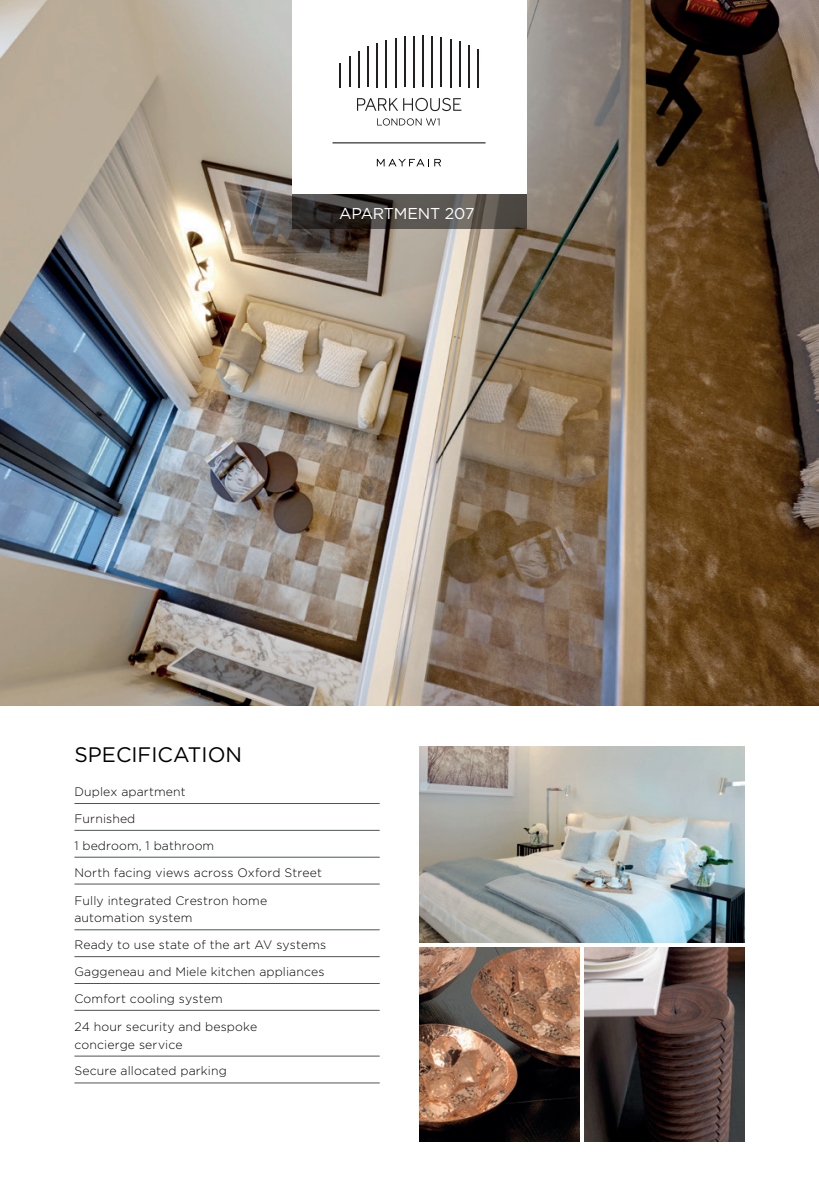
<style>
.page{position:relative;width:819px;height:1191px;background:#fff}
.page>*{position:absolute;margin:0;border:0;box-sizing:border-box;transform-origin:0 0}
.t1{font:21px "Gotham";color:#000001}
.t2{font:15.75px "Gotham";letter-spacing:-.01em;color:#fff}
.t3{font:300 12.25px/26.8px "Gotham";letter-spacing:.01em;color:#000001}
</style>
<div class="page">
<img style="left:0;top:0;width:819px;height:706px">
<svg style="left:292px;top:193px;width:234px;height:36px;background:#4e4a46"></svg>
<div style="left:292px;top:0;width:234px;height:193px;background:#fff"></div>
<hr style="left:74px;top:803px;width:305px;height:1px;background:#505457">
<hr style="left:74px;top:830px;width:305px;height:1px;background:#505457">
<hr style="left:74px;top:857px;width:305px;height:1px;background:#505457">
<hr style="left:74px;top:883px;width:305px;height:1px;background:#505457">
<hr style="left:74px;top:929px;width:305px;height:1px;background:#505457">
<hr style="left:74px;top:956px;width:305px;height:1px;background:#505457">
<hr style="left:74px;top:983px;width:305px;height:1px;background:#505457">
<hr style="left:74px;top:1010px;width:305px;height:1px;background:#505457">
<hr style="left:74px;top:1055px;width:305px;height:1px;background:#505457">
<hr style="left:74px;top:1082px;width:305px;height:1px;background:#505457">
<img style="left:419px;top:947px;width:160px;height:194px">
<img style="left:584px;top:947px;width:160px;height:194px">
<img style="left:419px;top:746px;width:325px;height:196px">
<svg style="left:377px;top:159px;width:64px;height:7px"></svg>
<hr style="left:332px;top:142px;width:153px;height:1px;background:#000001">
<hr style="left:367px;top:47px;width:1px;height:40px;background:#231f20">
<hr style="left:477px;top:49px;width:2px;height:38px;background:#231f20">
<hr style="left:385px;top:40px;width:2px;height:47px;background:#231f20">
<hr style="left:376px;top:43px;width:2px;height:44px;background:#231f20">
<hr style="left:468px;top:45px;width:1px;height:42px;background:#231f20">
<hr style="left:358px;top:51px;width:1px;height:36px;background:#231f20">
<svg style="left:340px;top:63px;width:1px;height:24px"></svg>
<hr style="left:349px;top:56px;width:1px;height:31px;background:#231f20">
<hr style="left:450px;top:39px;width:1px;height:48px;background:#231f20">
<hr style="left:422px;top:36px;width:1px;height:51px;background:#231f20">
<hr style="left:431px;top:36px;width:2px;height:51px;background:#231f20">
<hr style="left:395px;top:38px;width:1px;height:49px;background:#231f20">
<hr style="left:459px;top:42px;width:1px;height:45px;background:#231f20">
<hr style="left:413px;top:36px;width:1px;height:51px;background:#231f20">
<hr style="left:404px;top:37px;width:1px;height:50px;background:#231f20">
<hr style="left:440px;top:37px;width:2px;height:50px;background:#231f20">
<svg style="left:357px;top:98px;width:104px;height:13px"></svg>
<svg style="left:377px;top:118px;width:62px;height:8px"></svg>
<p class="t2" style="left:339px;top:203px;width:137px">APARTMENT 207</p>
<h1 class="t1" style="left:74px;top:741px;width:169px">SPECIFICATION</h1>
<p class="t3" style="left:74px;top:778px;width:249px">Duplex apartment<br>Furnished<br>1 bedroom, 1 bathroom<br>North facing views across Oxford Street</p>
<p class="t3" style="left:74px;top:892px;width:194px;line-height:17.2px">Fully integrated Crestron home automation system</p>
<p class="t3" style="left:74px;top:931px;width:253px">Ready to use state of the art AV systems<br>Gaggeneau and Miele kitchen appliances<br>Comfort cooling system</p>
<p class="t3" style="left:74px;top:1018px;width:184px;line-height:17.2px">24 hour security and bespoke concierge service</p>
<p class="t3" style="left:74px;top:1057px;width:154px">Secure allocated parking</p>
</div>
